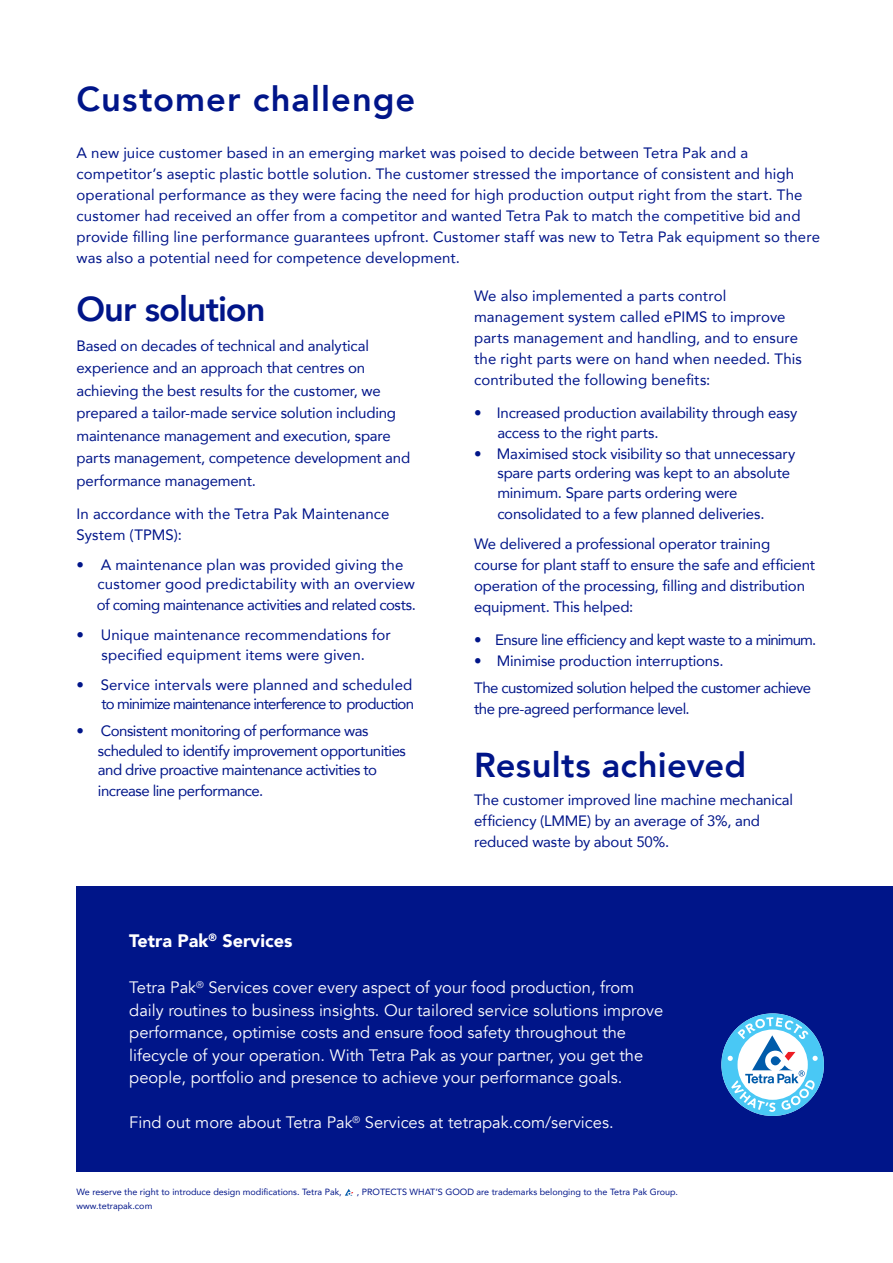
<style>
.page{position:relative;width:893px;height:1263px;background:#fff}
.page>*{position:absolute;margin:0;border:0;box-sizing:border-box;transform-origin:0 0}
.t1{font:800 34.5px "Avenir";letter-spacing:.03em;color:#001589}
.t2{font:800 34.5px "Avenir";letter-spacing:.01em;color:#001589}
.t3{font:800 34.5px "Avenir";letter-spacing:-.03em;color:#001589}
.t4{font:900 18px "Avenir";color:#fff}
.t5{font:16.5px/22.5px "Avenir";color:#fff}
.t6{font:15px/21px "Avenir";letter-spacing:-.01em;color:#001589}
.t7{font:15px/21px "Avenir";letter-spacing:.01em;color:#001589}
.t8{font:15px/19.5px "Avenir";letter-spacing:-.035em;color:#001589}
.t9{font:15px/19.5px "Avenir";letter-spacing:-.05em;color:#001589;text-align:right}
.t10{font:15px "Avenir";letter-spacing:-.03em;color:#001589}
.t11{font:9px "Avenir";color:#001589}
</style>
<div class="page">
<div style="left:77px;top:886px;width:816px;height:285px;background:#001589"></div>
<svg style="left:721px;top:1013px;width:103px;height:103px"></svg>
<svg style="left:345px;top:1189px;width:8px;height:7px"></svg>
<h1 class="t1" style="left:77px;top:72px;width:340px">Customer challenge</h1>
<p class="t7" style="left:77px;top:142px;width:745px">A new juice customer based in an emerging market was poised to decide between Tetra Pak and a competitor’s aseptic plastic bottle solution. The customer stressed the importance of consistent and high operational performance as they were facing the need for high production output right from the start. The customer had received an offer from a competitor and wanted Tetra Pak to match the competitive bid and provide filling line performance guarantees upfront. Customer staff was new to Tetra Pak equipment so there was also a potential need for competence development.</p>
<h1 class="t3" style="left:77px;top:282px;width:191px">Our solution</h1>
<p class="t6" style="left:77px;top:334px;width:335px;line-height:22.5px">Based on decades of technical and analytical experience and an approach that centres on achieving the best results for the customer, we prepared a tailor-made service solution including maintenance management and execution, spare parts management, competence development and performance management.</p>
<p class="t6" style="left:77px;top:502px;width:314px">In accordance with the Tetra Pak Maintenance<br>System (TPMS):</p>
<p class="t6" style="left:97px;top:554px;width:319px;line-height:19.5px;text-indent:-21px">• A maintenance plan was provided giving the customer good predictability with an overview</p>
<p class="t8" style="left:97px;top:595px;width:321px">of coming maintenance activities and related costs.</p>
<p class="t6" style="left:77px;top:625px;width:316px;line-height:19.5px;text-align:center">• Unique maintenance recommendations for specified equipment items were given.</p>
<p class="t9" style="left:77px;top:674px;width:339px">• Service intervals were planned and scheduled to minimize maintenance interference to production</p>
<p class="t8" style="left:98px;top:721px;width:310px;text-indent:-21px">• Consistent monitoring of performance was scheduled to identify improvement opportunities and drive proactive maintenance activities to</p>
<p class="t8" style="left:98px;top:781px;width:167px">increase line performance.</p>
<p class="t4" style="left:129px;top:925px;width:165px">Tetra Pak<sup>®</sup> Services</p>
<p class="t6" style="left:474px;top:285px;width:329px">We also implemented a parts control management system called ePIMS to improve parts management and handling, and to ensure the right parts were on hand when needed. This contributed the following benefits:</p>
<p class="t6" style="left:497px;top:403px;width:302px;line-height:19.5px;text-indent:-23px">• Increased production availability through easy access to the right parts.</p>
<p class="t6" style="left:497px;top:443px;width:299px;line-height:19.5px;text-indent:-23px">• Maximised stock visibility so that unnecessary spare parts ordering was kept to an absolute minimum. Spare parts ordering were</p>
<p class="t6" style="left:474px;top:498px;width:298px;line-height:30px;text-indent:23px">consolidated to a few planned deliveries.<br>We delivered a professional operator training</p>
<p class="t6" style="left:474px;top:553px;width:342px">course for plant staff to ensure the safe and efficient operation of the processing, filling and distribution equipment. This helped:</p>
<p class="t8" style="left:474px;top:629px;width:344px">• Ensure line efficiency and kept waste to a minimum.</p>
<p class="t6" style="left:474px;top:646px;width:339px;line-height:27px">• Minimise production interruptions.<br>The customized solution helped the customer achieve</p>
<p class="t10" style="left:474px;top:696px;width:217px">the pre-agreed performance level.</p>
<h1 class="t2" style="left:474px;top:738px;width:274px">Results achieved</h1>
<p class="t6" style="left:474px;top:789px;width:320px">The customer improved line machine mechanical efficiency (LMME) by an average of 3%, and reduced waste by about 50%.</p>
<p class="t5" style="left:129px;top:976px;width:536px">Tetra Pak<sup>®</sup> Services cover every aspect of your food production, from daily routines to business insights. Our tailored service solutions improve performance, optimise costs and ensure food safety throughout the lifecycle of your operation. With Tetra Pak as your partner, you get the people, portfolio and presence to achieve your performance goals.</p>
<p class="t5" style="left:129px;top:1111px;width:486px">Find out more about Tetra Pak<sup>®</sup> Services at tetrapak.com/services.</p>
<p class="t11" style="left:77px;top:1185px;width:267px">We reserve the right to introduce design modifications. Tetra Pak,</p>
<p class="t11" style="left:357px;top:1185px;width:323px">, PROTECTS WHAT’S GOOD are trademarks belonging to the Tetra Pak Group.</p>
<p class="t11" style="left:77px;top:1198px;width:77px">www.tetrapak.com</p>
</div>
